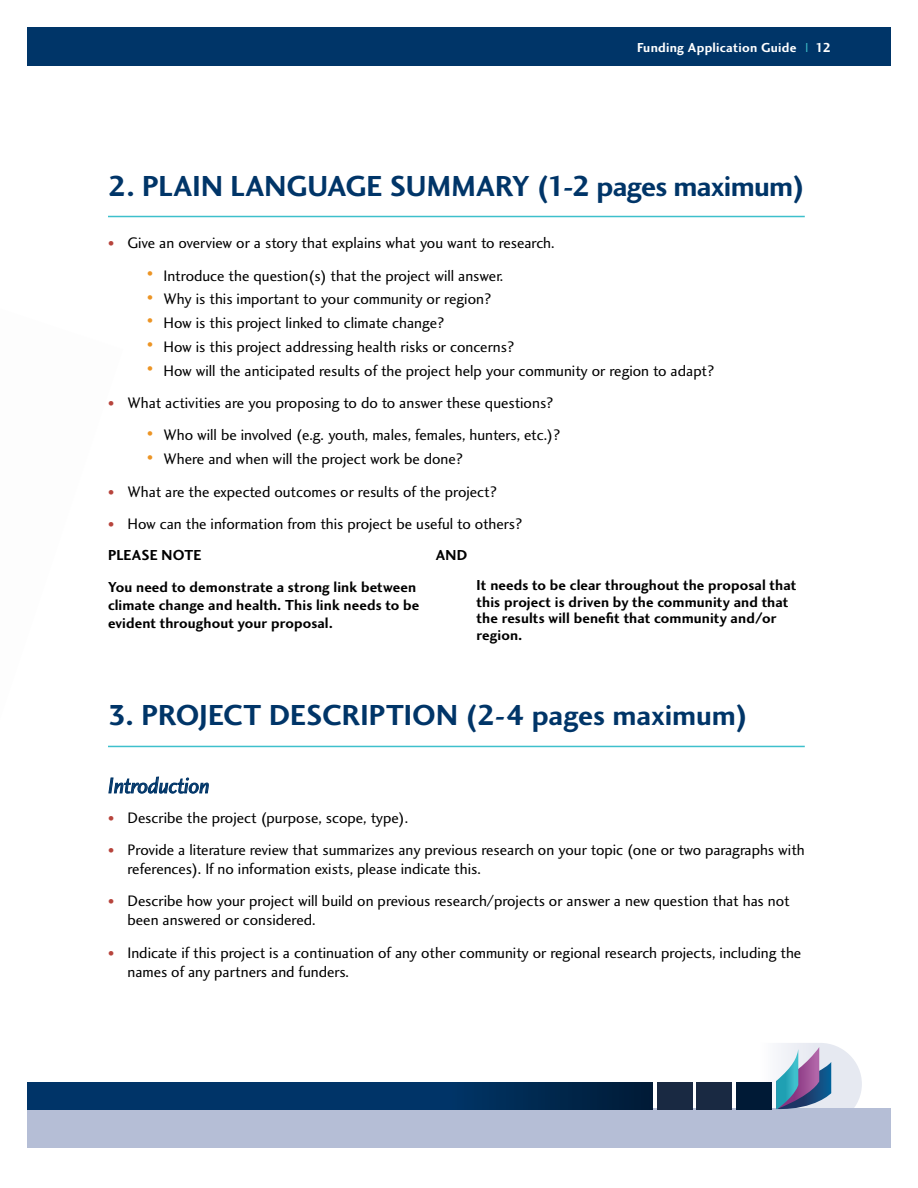
<style>
.page{position:relative;width:918px;height:1188px;background:#fff}
.page>*{position:absolute;margin:0;border:0;box-sizing:border-box;transform-origin:0 0}
.t1{font:30px "Charlotte Sans Bold Plain";color:#003568}
.t2{font:22.5px "Charlotte Sans Book Italic Plain";letter-spacing:-.01em;color:#003568}
.t3{font:15.75px/18.9px "Charlotte Sans Book Plain";color:#000}
.t4{font:15px/16.5px "Charlotte Sans Bold Plain";letter-spacing:.01em;color:#000}
.t5{font:13.5px "Charlotte Sans Bold Plain";letter-spacing:.02em;color:#fff}
.s1{color:#3ec0cc}
.s2{font-size:13.8px;color:#b7443c}
</style>
<div class="page">
<div style="left:27px;top:1109px;width:864px;height:39px;background:#b5bed6"></div>
<div style="left:27px;top:27px;width:864px;height:39px;background:#003568"></div>
<div style="left:696px;top:1082px;width:36px;height:27px;background:#192942"></div>
<div style="left:736px;top:1082px;width:36px;height:27px;background:#001a36"></div>
<div style="left:657px;top:1082px;width:36px;height:27px;background:#192942"></div>
<svg style="left:123px;top:1082px;width:530px;height:27px;background:#002f5d"></svg>
<svg style="left:776px;top:1043px;width:86px;height:67px"></svg>
<img style="left:27px;top:745px;width:96px;height:365px">
<hr style="left:108px;top:216px;width:697px;height:1px;background:#3ec0cc">
<hr style="left:108px;top:746px;width:697px;height:1px;background:#3ec0cc">
<svg style="left:108px;top:776px;width:101px;height:18px"></svg>
<p class="t5" style="left:637px;top:40px;width:195px">Funding Application Guide <span class="s1">|</span> 12</p>
<h1 class="t1" style="left:108px;top:168px;width:698px">2. PLAIN LANGUAGE SUMMARY (1-2 pages maximum)</h1>
<p class="t3" style="left:108px;top:233px;width:448px"><span class="s2">•</span> Give an overview or a story that explains what you want to research.</p>
<p class="t3" style="left:147px;top:266px;width:358px"><sup>•</sup> Introduce the question(s) that the project will answer.</p>
<p class="t3" style="left:147px;top:289px;width:346px"><sup>•</sup> Why is this important to your community or region?</p>
<p class="t3" style="left:147px;top:313px;width:299px"><sup>•</sup> How is this project linked to climate change?</p>
<p class="t3" style="left:147px;top:337px;width:369px"><sup>•</sup> How is this project addressing health risks or concerns?</p>
<p class="t3" style="left:147px;top:361px;width:569px"><sup>•</sup> How will the anticipated results of the project help your community or region to adapt?</p>
<p class="t3" style="left:108px;top:393px;width:447px"><span class="s2">•</span> What activities are you proposing to do to answer these questions?</p>
<p class="t3" style="left:147px;top:426px;width:415px"><sup>•</sup> Who will be involved (e.g. youth, males, females, hunters, etc.)?</p>
<p class="t3" style="left:147px;top:449px;width:318px"><sup>•</sup> Where and when will the project work be done?</p>
<p class="t3" style="left:108px;top:482px;width:391px"><span class="s2">•</span> What are the expected outcomes or results of the project?</p>
<p class="t3" style="left:108px;top:514px;width:416px"><span class="s2">•</span> How can the information from this project be useful to others?</p>
<p class="t4" style="left:108px;top:547px;width:95px">PLEASE NOTE</p>
<p class="t4" style="left:436px;top:547px;width:33px">AND</p>
<p class="t4" style="left:108px;top:578px;width:313px;line-height:18px">You need to demonstrate a strong link between climate change and health. This link needs to be evident throughout your proposal.</p>
<p class="t4" style="left:477px;top:577px;width:321px">It needs to be clear throughout the proposal that this project is driven by the community and that the results will benefit that community and/or region.</p>
<h1 class="t1" style="left:108px;top:698px;width:641px">3. PROJECT DESCRIPTION (2-4 pages maximum)</h1>
<h2 class="t2" style="left:108px;top:772px;width:103px">Introduction</h2>
<p class="t3" style="left:108px;top:808px;width:302px"><span class="s2">•</span> Describe the project (purpose, scope, type).</p>
<p class="t3" style="left:128px;top:840px;width:679px;text-indent:-20px"><span class="s2">•</span> Provide a literature review that summarizes any previous research on your topic (one or two paragraphs with references). If no information exists, please indicate this.</p>
<p class="t3" style="left:128px;top:891px;width:664px;text-indent:-20px"><span class="s2">•</span> Describe how your project will build on previous research/projects or answer a new question that has not been answered or considered.</p>
<p class="t3" style="left:128px;top:943px;width:675px;text-indent:-20px"><span class="s2">•</span> Indicate if this project is a continuation of any other community or regional research projects, including the names of any partners and funders.</p>
</div>
